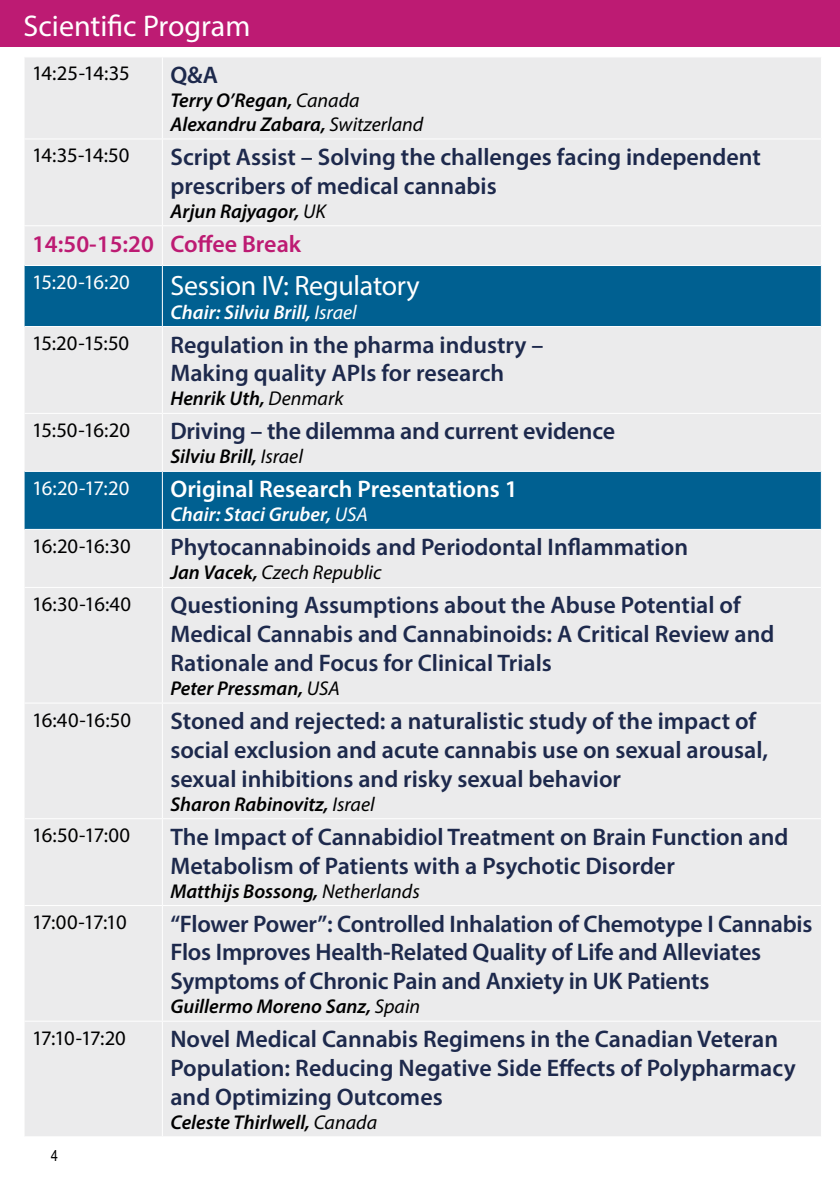
<style>
.page{position:relative;width:840px;height:1191px;background:#fff}
.page>*{position:absolute;margin:0;border:0;box-sizing:border-box;transform-origin:0 0}
.t1{font:30px "Myriad Pro";color:#fff}
.t2{font:28px "Myriad Pro";letter-spacing:-.01em;color:#fff}
.t3{font:600 24px/28.8px "Myriad Pro";color:#1d294c}
.t4{font:600 24px "Myriad Pro";color:#fff}
.t5{font:600 24px "Myriad Pro";color:#bd1b73}
.t6{font:20.6px "Myriad Pro";letter-spacing:-.04em;color:#000}
.t7{font:20.6px "Myriad Pro";letter-spacing:-.025em;color:#fff}
.t8{font:italic 600 20px/24px "Myriad Pro";color:#000}
.t9{font:italic 600 20px "Myriad Pro";color:#fff}
.t10{font:italic 20px "Myriad Pro";color:#000}
.t11{font:16px "Helvetica";color:#000;scale:.8 1}
.s1{font-weight:400}
.s2{font-weight:600}
</style>
<div class="page">
<div style="left:0;top:0;width:839px;height:47px;background:#bd1b73"></div>
<div style="left:25px;top:57px;width:795px;height:1079px;background:#ebebec"></div>
<svg style="left:25px;top:266px;width:795px;height:263px;background:#81acc3"></svg>
<hr style="left:162px;top:57px;width:1px;height:81px;background:#fff">
<hr style="left:24px;top:138px;width:138px;height:1px;background:#fff">
<hr style="left:162px;top:138px;width:659px;height:1px;background:#fff">
<hr style="left:162px;top:139px;width:1px;height:86px;background:#fff">
<hr style="left:24px;top:225px;width:138px;height:1px;background:#fff">
<hr style="left:162px;top:225px;width:659px;height:1px;background:#fff">
<hr style="left:162px;top:226px;width:1px;height:39px;background:#fff">
<hr style="left:162px;top:530px;width:1px;height:57px;background:#fff">
<hr style="left:162px;top:588px;width:1px;height:114px;background:#fff">
<hr style="left:162px;top:703px;width:1px;height:115px;background:#fff">
<hr style="left:162px;top:819px;width:1px;height:86px;background:#fff">
<hr style="left:162px;top:906px;width:1px;height:114px;background:#fff">
<hr style="left:162px;top:1021px;width:1px;height:115px;background:#fff">
<hr style="left:25px;top:587px;width:137px;height:1px;background:#fff">
<hr style="left:162px;top:587px;width:658px;height:1px;background:#fff">
<hr style="left:25px;top:702px;width:137px;height:1px;background:#fff">
<hr style="left:162px;top:702px;width:658px;height:1px;background:#fff">
<hr style="left:25px;top:818px;width:137px;height:1px;background:#fff">
<hr style="left:162px;top:818px;width:658px;height:1px;background:#fff">
<hr style="left:25px;top:905px;width:137px;height:1px;background:#fff">
<hr style="left:162px;top:905px;width:658px;height:1px;background:#fff">
<hr style="left:25px;top:1020px;width:137px;height:1px;background:#fff">
<hr style="left:162px;top:1020px;width:658px;height:1px;background:#fff">
<hr style="left:25px;top:265px;width:137px;height:1px;background:#fff">
<hr style="left:162px;top:265px;width:658px;height:1px;background:#fff">
<hr style="left:162px;top:266px;width:1px;height:60px;background:#fff">
<hr style="left:25px;top:326px;width:137px;height:1px;background:#fff">
<hr style="left:162px;top:326px;width:658px;height:1px;background:#fff">
<hr style="left:162px;top:327px;width:1px;height:86px;background:#fff">
<hr style="left:25px;top:413px;width:137px;height:1px;background:#fff">
<hr style="left:162px;top:413px;width:658px;height:1px;background:#fff">
<hr style="left:162px;top:414px;width:1px;height:57px;background:#fff">
<hr style="left:25px;top:471px;width:137px;height:1px;background:#fff">
<hr style="left:162px;top:471px;width:658px;height:1px;background:#fff">
<hr style="left:162px;top:472px;width:1px;height:57px;background:#fff">
<hr style="left:25px;top:529px;width:137px;height:1px;background:#fff">
<hr style="left:162px;top:529px;width:658px;height:1px;background:#fff">
<p class="t1" style="left:24px;top:8px;width:228px">Scientific Program</p>
<p class="t6" style="left:32px;top:61px;width:99px">14:25-14:35</p>
<p class="t3" style="left:170px;top:60px;width:49px">Q&amp;A</p>
<p class="t8" style="left:170px;top:88px;width:254px">Terry O’Regan, <span class="s1">Canada<br></span>Alexandru Zabara, <span class="s1">Switzerland</span></p>
<p class="t6" style="left:32px;top:143px;width:99px">14:35-14:50</p>
<p class="t3" style="left:170px;top:142px;width:591px">Script Assist – Solving the challenges facing independent prescribers of medical cannabis</p>
<p class="t8" style="left:170px;top:198px;width:157px">Arjun Rajyagor, <span class="s1">UK</span></p>
<p class="t5" style="left:32px;top:228px;width:270px">14:50-15:20 Coffee Break</p>
<p class="t7" style="left:32px;top:269px;width:99px">15:20-16:20</p>
<p class="t2" style="left:170px;top:268px;width:251px">Session IV: Regulatory</p>
<p class="t9" style="left:170px;top:299px;width:188px">Chair: Silviu Brill, <span class="s1">Israel</span></p>
<p class="t6" style="left:32px;top:330px;width:99px">15:20-15:50</p>
<p class="t3" style="left:170px;top:329px;width:374px">Regulation in the pharma industry –<br>Making quality APIs for research</p>
<p class="t8" style="left:170px;top:386px;width:174px">Henrik Uth, <span class="s1">Denmark</span></p>
<p class="t6" style="left:32px;top:417px;width:99px">15:50-16:20</p>
<p class="t3" style="left:170px;top:416px;width:446px">Driving – the dilemma and current evidence</p>
<p class="t8" style="left:170px;top:444px;width:134px">Silviu Brill, <span class="s1">Israel</span></p>
<p class="t7" style="left:32px;top:475px;width:99px">16:20-17:20</p>
<p class="t4" style="left:170px;top:474px;width:348px">Original Research Presentations 1</p>
<p class="t9" style="left:170px;top:502px;width:199px">Chair: Staci Gruber, <span class="s1">USA</span></p>
<p class="t6" style="left:32px;top:533px;width:100px">16:20-16:30</p>
<p class="t3" style="left:170px;top:532px;width:519px">Phytocannabinoids and Periodontal Inflammation</p>
<p class="t10" style="left:170px;top:560px;width:213px"><span class="s2">Jan Vacek,</span> Czech Republic</p>
<p class="t6" style="left:32px;top:591px;width:101px">16:30-16:40</p>
<p class="t3" style="left:170px;top:590px;width:605px">Questioning Assumptions about the Abuse Potential of<br>Medical Cannabis and Cannabinoids: A Critical Review and<br>Rationale and Focus for Clinical Trials</p>
<p class="t8" style="left:170px;top:676px;width:171px">Peter Pressman, <span class="s1">USA</span></p>
<p class="t6" style="left:32px;top:707px;width:100px">16:40-16:50</p>
<p class="t3" style="left:170px;top:706px;width:599px">Stoned and rejected: a naturalistic study of the impact of social exclusion and acute cannabis use on sexual arousal, sexual inhibitions and risky sexual behavior</p>
<p class="t8" style="left:170px;top:791px;width:206px">Sharon Rabinovitz, <span class="s1">Israel</span></p>
<p class="t6" style="left:32px;top:822px;width:100px">16:50-17:00</p>
<p class="t3" style="left:170px;top:821px;width:619px">The Impact of Cannabidiol Treatment on Brain Function and<br>Metabolism of Patients with a Psychotic Disorder</p>
<p class="t8" style="left:170px;top:878px;width:251px">Matthijs Bossong, <span class="s1">Netherlands</span></p>
<p class="t6" style="left:32px;top:909px;width:96px">17:00-17:10</p>
<p class="t3" style="left:170px;top:908px;width:643px">“Flower Power”: Controlled Inhalation of Chemotype I Cannabis<br>Flos Improves Health-Related Quality of Life and Alleviates<br>Symptoms of Chronic Pain and Anxiety in UK Patients</p>
<p class="t8" style="left:170px;top:994px;width:251px">Guillermo Moreno Sanz, <span class="s1">Spain</span></p>
<p class="t6" style="left:32px;top:1025px;width:95px">17:10-17:20</p>
<p class="t3" style="left:170px;top:1024px;width:626px">Novel Medical Cannabis Regimens in the Canadian Veteran<br>Population: Reducing Negative Side Effects of Polypharmacy and Optimizing Outcomes</p>
<p class="t8" style="left:170px;top:1109px;width:208px">Celeste Thirlwell, <span class="s1">Canada</span></p>
<p class="t11" style="left:51px;top:1142px;width:10px">4</p>
</div>
